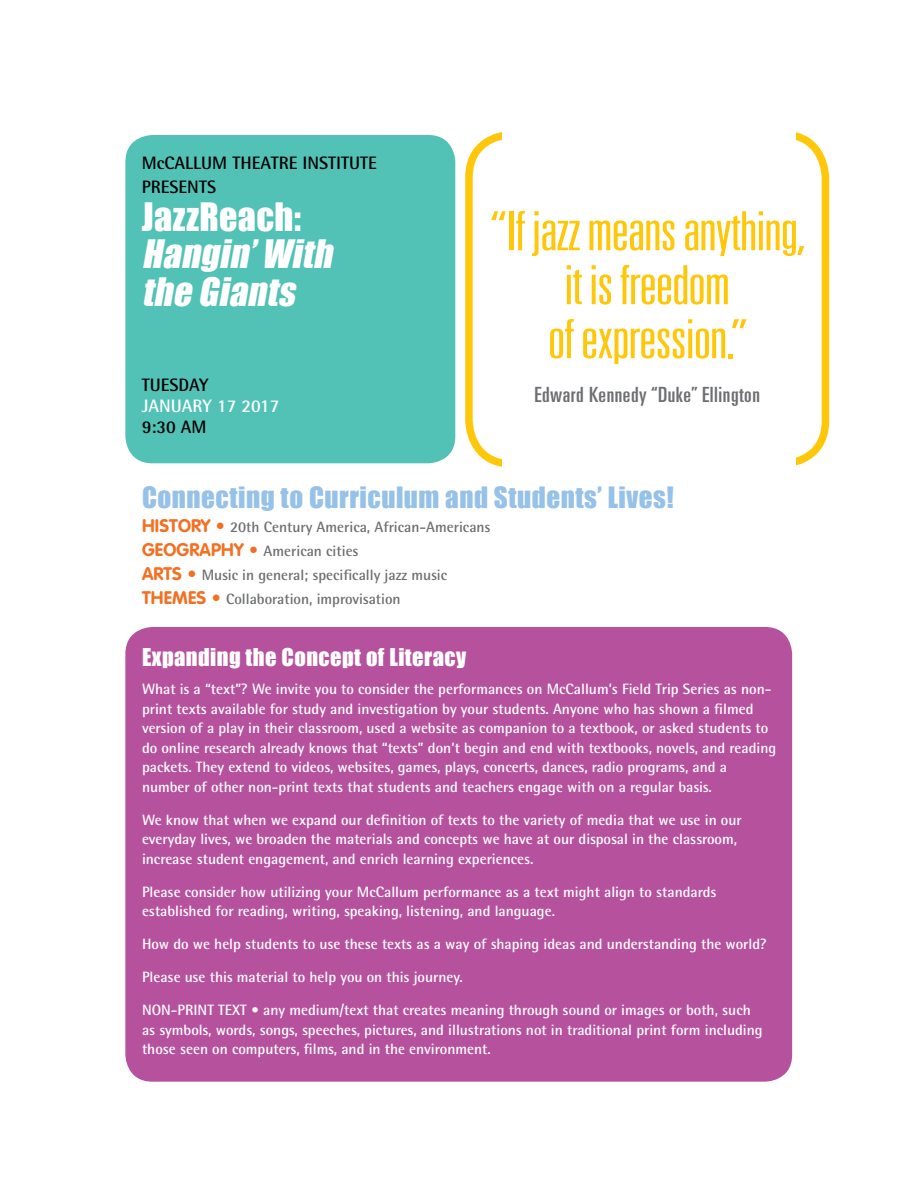
<style>
.page{position:relative;width:918px;height:1188px;background:#fff}
.page>*{position:absolute;margin:0;border:0;box-sizing:border-box;transform-origin:0 0}
.t1{font:300 ultra-condensed 54px/54px "Univers";letter-spacing:-.02em;color:#ffc709;text-align:center;scale:1.17 1}
.t2{font:italic 36px/37.5px "Impact";color:#fff}
.t3{font:36px "Impact";letter-spacing:.01em;color:#fff}
.t4{font:27px "Impact";letter-spacing:.02em;color:#96c1e8}
.t5{font:22.5px "Impact";letter-spacing:.02em;color:#fff}
.t6{font:ultra-condensed 21px "Univers";letter-spacing:.025em;color:#6d6e71;scale:1.08 1}
.t7{font:700 18px/24px "Agfa Rotis Semisans";color:#000}
.t8{font:700 18px "Agfa Rotis Semisans";color:#fff}
.t9{font:700 15px/19.5px "Agfa Rotis Semisans";color:#fff}
.t10{font:700 15px/24px "Agfa Rotis Semisans";color:#6d6e71}
.s1{font-family:"VAG Rounded";font-size:18px;color:#f36f21}
.s2{font-size:18px;color:#f36f21}
</style>
<div class="page">
<div style="left:125px;top:627px;width:667px;height:455px;background:#b6519e;border-radius:27px"></div>
<div style="left:125px;top:135px;width:330px;height:328px;background:#52c2b6;border-radius:27px"></div>
<div style="left:465px;top:131px;width:364px;height:337px;border:8px solid #ffc709;border-radius:43px"></div>
<div style="left:502px;top:124px;width:293px;height:351px;background:#fff"></div>
<p class="t7" style="left:142px;top:151px;width:236px">McCALLUM THEATRE INSTITUTE<br>PRESENTS</p>
<h2 class="t3" style="left:142px;top:189px;width:161px">JazzReach:</h2>
<h2 class="t2" style="left:142px;top:234px;width:201px">Hangin’With the Giants</h2>
<p class="t7" style="left:142px;top:373px;width:68px">TUESDAY</p>
<p class="t8" style="left:142px;top:395px;width:139px">JANUARY 17 2017</p>
<p class="t7" style="left:142px;top:415px;width:66px">9:30 AM</p>
<h1 class="t1" style="left:490px;top:203px;width:272px">“If jazz means anything, it is freedom<br>of expression.”</h1>
<h3 class="t6" style="left:534px;top:382px;width:210px">Edward Kennedy “Duke” Ellington</h3>
<h3 class="t4" style="left:142px;top:477px;width:533px">Connecting to Curriculum and Students’ Lives!</h3>
<p class="t10" style="left:142px;top:515px;width:350px"><span class="s1">HISTORY</span> <span class="s2">•</span> 20th Century America, African-Americans <span class="s1">GEOGRAPHY</span> <span class="s2">•</span> American cities<br><span class="s1">ARTS</span> <span class="s2">•</span> Music in general; specifically jazz music <span class="s1">THEMES</span> <span class="s2">•</span> Collaboration, improvisation</p>
<h3 class="t5" style="left:142px;top:640px;width:326px">Expanding the Concept of Literacy</h3>
<p class="t9" style="left:142px;top:679px;width:636px">What is a “text”? We invite you to consider the performances on McCallum’s Field Trip Series as non&shy;print texts available for study and investigation by your students. Anyone who has shown a filmed version of a play in their classroom, used a website as companion to a textbook, or asked students to do online research already knows that “texts” don’t begin and end with textbooks, novels, and reading packets. They extend to videos, websites, games, plays, concerts, dances, radio programs, and a number of other non-print texts that students and teachers engage with on a regular basis.</p>
<p class="t9" style="left:142px;top:810px;width:601px">We know that when we expand our definition of texts to the variety of media that we use in our everyday lives, we broaden the materials and concepts we have at our disposal in the classroom, increase student engagement, and enrich learning experiences.</p>
<p class="t9" style="left:142px;top:882px;width:576px">Please consider how utilizing your McCallum performance as a text might align to standards established for reading, writing, speaking, listening, and language.</p>
<p class="t9" style="left:142px;top:934px;width:626px">How do we help students to use these texts as a way of shaping ideas and understanding the world?</p>
<p class="t9" style="left:142px;top:967px;width:322px">Please use this material to help you on this journey.</p>
<p class="t9" style="left:142px;top:1000px;width:622px">NON-PRINT TEXT • any medium/text that creates meaning through sound or images or both, such as symbols, words, songs, speeches, pictures, and illustrations not in traditional print form including those seen on computers, films, and in the environment.</p>
</div>
